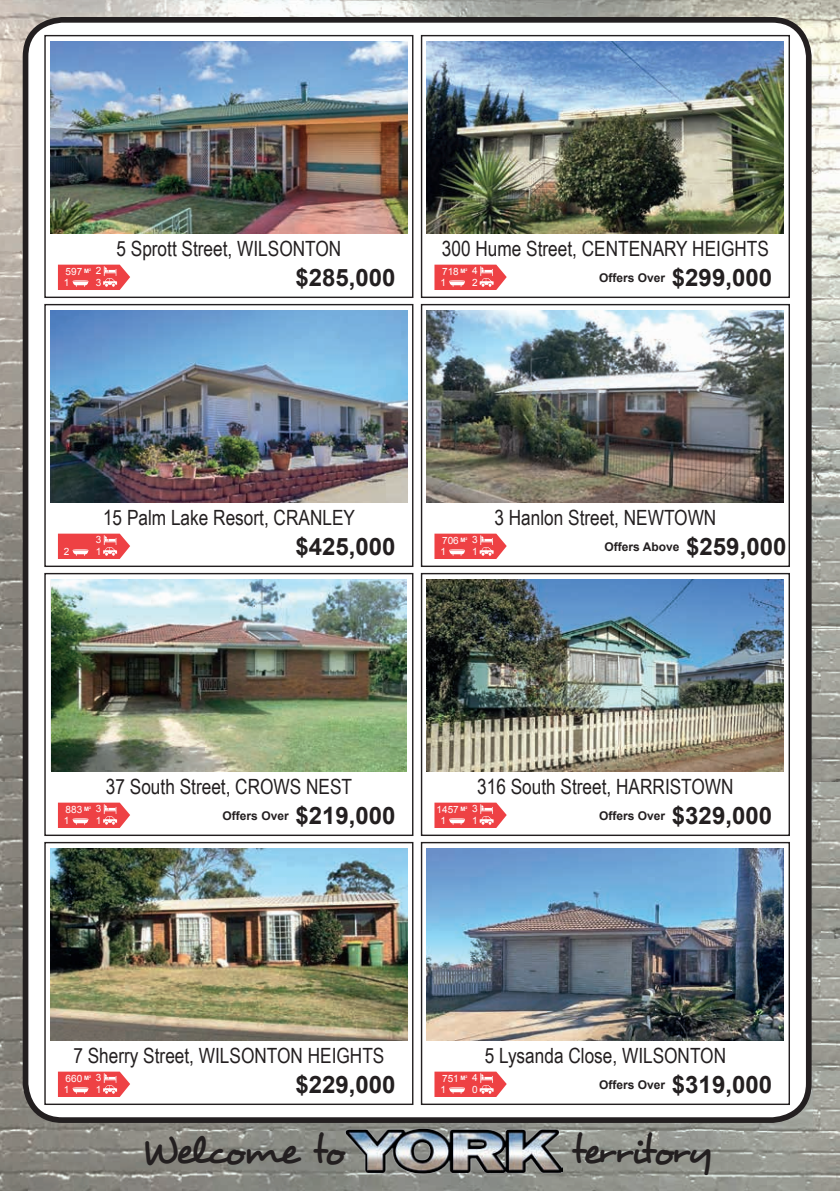
<style>
.page{position:relative;width:840px;height:1191px;background:#fff}
.page>*{position:absolute;margin:0;border:0;box-sizing:border-box;transform-origin:0 0}
.t1{font:41px "Desyrel";letter-spacing:-.075em;color:#231f20}
.t2{font:700 24px "Arial";color:#231f20}
.t3{font:21px "Arial Narrow";color:#231f20}
.t4{font:700 12px "Arial";color:#231f20}
.t5{font:10px "Arial";color:#fff}
.s1{font-size:24px}
</style>
<div class="page">
<img style="left:0;top:0;width:839px;height:629px">
<img style="left:0;top:629px;width:839px;height:153px">
<img style="left:0;top:782px;width:839px;height:157px">
<img style="left:0;top:939px;width:839px;height:132px">
<img style="left:0;top:1071px;width:839px;height:120px">
<img style="left:346px;top:1126px;width:216px;height:47px">
<div style="left:26px;top:20px;width:782px;height:1100px;background:#fff;border-radius:37px"></div>
<div style="left:23px;top:17px;width:788px;height:1106px;border:6px solid #231f20;border-radius:37px"></div>
<img style="left:50px;top:42px;width:357px;height:191px">
<div style="left:44px;top:35px;width:369px;height:263px;border:1px solid #231f20"></div>
<div style="left:420px;top:35px;width:369px;height:263px;border:1px solid #231f20"></div>
<svg style="left:434px;top:265px;width:72px;height:25px;background:#f06062"></svg>
<img style="left:50px;top:311px;width:357px;height:191px">
<div style="left:44px;top:304px;width:369px;height:263px;border:1px solid #231f20"></div>
<img style="left:426px;top:311px;width:356px;height:191px">
<div style="left:420px;top:304px;width:369px;height:263px;border:1px solid #231f20"></div>
<svg style="left:434px;top:533px;width:72px;height:26px;background:#f16466"></svg>
<img style="left:51px;top:579px;width:355px;height:192px">
<div style="left:44px;top:573px;width:369px;height:263px;border:1px solid #231f20"></div>
<img style="left:426px;top:579px;width:357px;height:192px">
<div style="left:420px;top:573px;width:369px;height:263px;border:1px solid #231f20"></div>
<svg style="left:434px;top:802px;width:72px;height:26px;background:#f16466"></svg>
<img style="left:50px;top:848px;width:357px;height:192px">
<div style="left:44px;top:842px;width:369px;height:263px;border:1px solid #231f20"></div>
<img style="left:426px;top:848px;width:357px;height:192px">
<div style="left:420px;top:842px;width:369px;height:263px;border:1px solid #231f20"></div>
<svg style="left:434px;top:1071px;width:72px;height:26px;background:#f16466"></svg>
<img style="left:426px;top:42px;width:357px;height:191px">
<svg style="left:58px;top:265px;width:72px;height:25px;background:#f06062"></svg>
<svg style="left:58px;top:533px;width:72px;height:26px;background:#f16466"></svg>
<svg style="left:58px;top:802px;width:72px;height:26px;background:#f16466"></svg>
<svg style="left:58px;top:1071px;width:72px;height:26px;background:#f16466"></svg>
<p class="t5" style="left:66px;top:266px;width:27px">597 <sup>M</sup><sup>2</sup></p>
<p class="t5" style="left:96px;top:265px;width:7px">2</p>
<p class="t5" style="left:64px;top:277px;width:7px">1</p>
<p class="t5" style="left:96px;top:277px;width:7px">3</p>
<p class="t3" style="left:116px;top:233px;width:226px">5 Sprott Street, WILSONTON</p>
<p class="t2" style="left:295px;top:264px;width:102px">$285,000</p>
<p class="t5" style="left:442px;top:266px;width:27px">718 <sup>M</sup><sup>2</sup></p>
<p class="t5" style="left:472px;top:265px;width:7px">4</p>
<p class="t3" style="left:441px;top:233px;width:328px">300 Hume Street, CENTENARY HEIGHTS</p>
<p class="t4" style="left:598px;top:271px;width:174px">Offers Over <span class="s1">$299,000</span></p>
<p class="t5" style="left:440px;top:277px;width:7px">1</p>
<p class="t5" style="left:472px;top:277px;width:7px">2</p>
<p class="t3" style="left:103px;top:502px;width:253px">15 Palm Lake Resort, CRANLEY</p>
<p class="t2" style="left:295px;top:533px;width:102px">$425,000</p>
<p class="t5" style="left:442px;top:535px;width:27px">706 <sup>M</sup><sup>2</sup></p>
<p class="t5" style="left:472px;top:534px;width:7px">3</p>
<p class="t5" style="left:96px;top:534px;width:7px">3</p>
<p class="t5" style="left:64px;top:546px;width:7px">2</p>
<p class="t5" style="left:96px;top:546px;width:7px">1</p>
<p class="t5" style="left:440px;top:546px;width:7px">1</p>
<p class="t5" style="left:472px;top:546px;width:7px">1</p>
<p class="t3" style="left:494px;top:502px;width:223px">3 Hanlon Street, NEWTOWN</p>
<p class="t4" style="left:604px;top:540px;width:183px">Offers Above <span class="s1">$259,000</span></p>
<p class="t3" style="left:106px;top:771px;width:247px">37 South Street, CROWS NEST</p>
<p class="t4" style="left:222px;top:809px;width:174px">Offers Over <span class="s1">$219,000</span></p>
<p class="t5" style="left:436px;top:804px;width:32px">1457 <sup>M</sup><sup>2</sup></p>
<p class="t5" style="left:472px;top:802px;width:7px">3</p>
<p class="t3" style="left:477px;top:771px;width:258px">316 South Street, HARRISTOWN</p>
<p class="t4" style="left:598px;top:809px;width:174px">Offers Over <span class="s1">$329,000</span></p>
<p class="t5" style="left:66px;top:804px;width:27px">883 <sup>M</sup><sup>2</sup></p>
<p class="t5" style="left:96px;top:802px;width:7px">3</p>
<p class="t5" style="left:64px;top:815px;width:7px">1</p>
<p class="t5" style="left:96px;top:815px;width:7px">1</p>
<p class="t5" style="left:440px;top:815px;width:7px">1</p>
<p class="t5" style="left:472px;top:815px;width:7px">1</p>
<p class="t3" style="left:73px;top:1040px;width:312px">7 Sherry Street, WILSONTON HEIGHTS</p>
<p class="t2" style="left:295px;top:1071px;width:102px">$229,000</p>
<p class="t5" style="left:442px;top:1073px;width:27px">751 <sup>M</sup><sup>2</sup></p>
<p class="t5" style="left:472px;top:1071px;width:7px">4</p>
<p class="t5" style="left:66px;top:1073px;width:27px">660 <sup>M</sup><sup>2</sup></p>
<p class="t5" style="left:96px;top:1071px;width:7px">3</p>
<p class="t5" style="left:64px;top:1084px;width:7px">1</p>
<p class="t5" style="left:96px;top:1084px;width:7px">1</p>
<p class="t5" style="left:440px;top:1084px;width:7px">1</p>
<p class="t5" style="left:472px;top:1084px;width:7px">0</p>
<p class="t3" style="left:484px;top:1040px;width:243px">5 Lysanda Close, WILSONTON</p>
<p class="t4" style="left:598px;top:1078px;width:174px">Offers Over <span class="s1">$319,000</span></p>
<h1 class="t1" style="left:141px;top:1124px;width:207px">Welcome to</h1>
<h1 class="t1" style="left:570px;top:1124px;width:143px">territory</h1>
</div>
